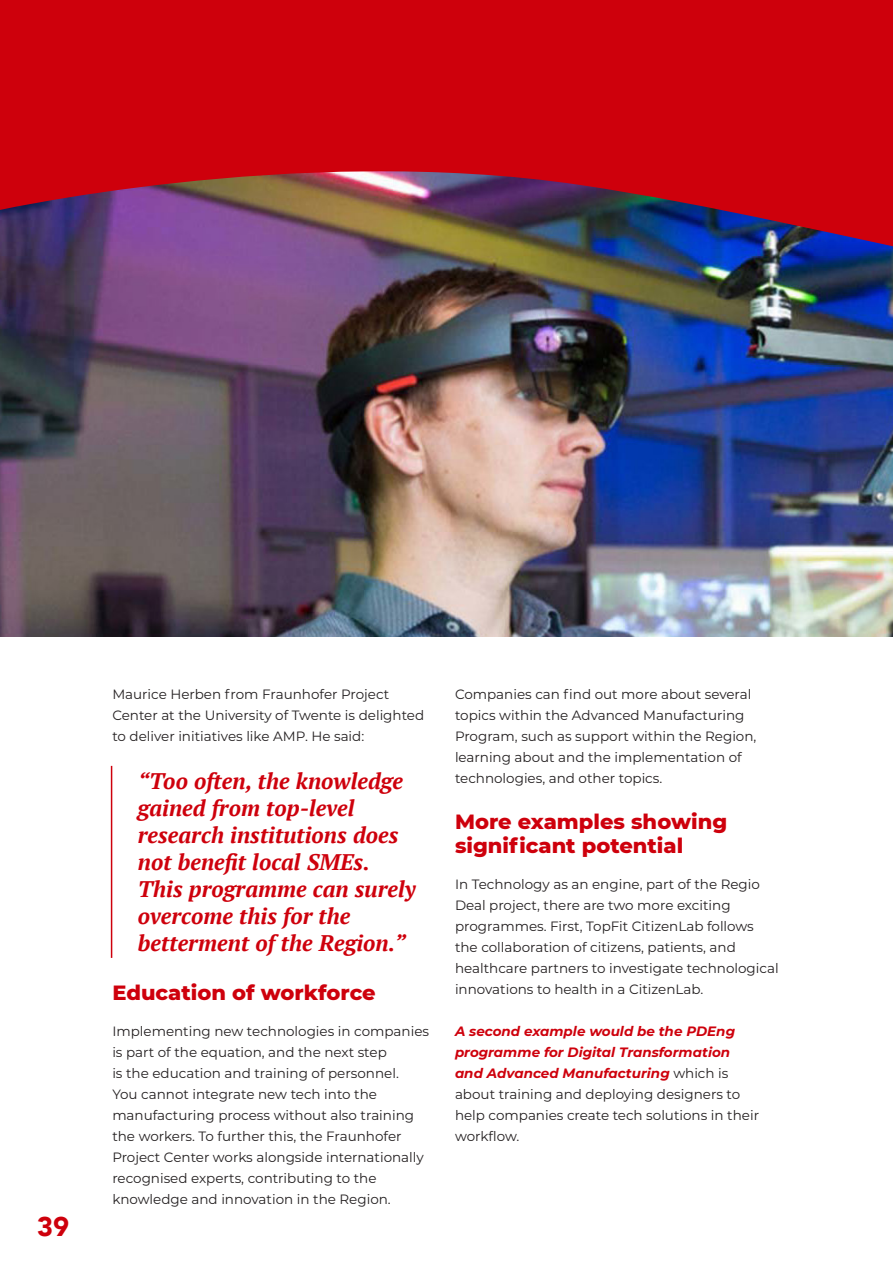
<style>
.page{position:relative;width:893px;height:1263px;background:#fff}
.page>*{position:absolute;margin:0;border:0;box-sizing:border-box;transform-origin:0 0}
.t1{font:900 27px "Avenir";color:#ce000c}
.Intro_kicker{font:italic 700 22.5px/27px "PT Serif";color:#ce000c}
.Body_Text_Subtitle{font:800 21px/24px "Montserrat";color:#ce000c}
.Body_text{font:13.5px/21px "Montserrat";color:#231f20}
.s1{font-weight:700;font-style:italic;color:#ce000c}
</style>
<div class="page">
<img style="left:0;top:319px;width:893px;height:317px">
<img style="left:0;top:0;width:893px;height:319px">
<hr style="left:111px;top:766px;width:1px;height:192px;background:#ce000c">
<p class="t1" style="left:37px;top:1203px;width:33px">39</p>
<p class="Body_text" style="left:112px;top:683px;width:313px">Maurice Herben from Fraunhofer Project<br>Center at the University of Twente is delighted to deliver initiatives like AMP. He said:</p>
<p class="Intro_kicker" style="left:138px;top:767px;width:279px">“Too often, the knowledge gained from top-level research institutions does not benefit local SMEs.<br>This programme can surely overcome this for the betterment of the Region.”</p>
<p class="Body_Text_Subtitle" style="left:112px;top:979px;width:265px">Education of workforce</p>
<p class="Body_text" style="left:112px;top:1020px;width:318px">Implementing new technologies in companies is part of the equation, and the next step<br>is the education and training of personnel.<br>You cannot integrate new tech into the manufacturing process without also training the workers. To further this, the Fraunhofer Project Center works alongside internationally recognised experts, contributing to the knowledge and innovation in the Region.</p>
<p class="Body_text" style="left:455px;top:683px;width:303px">Companies can find out more about several topics within the Advanced Manufacturing Program, such as support within the Region, learning about and the implementation of technologies, and other topics.</p>
<p class="Body_Text_Subtitle" style="left:455px;top:808px;width:274px">More examples showing significant potential</p>
<p class="Body_text" style="left:455px;top:873px;width:325px">In Technology as an engine, part of the Regio Deal project, there are two more exciting programmes. First, TopFit CitizenLab follows the collaboration of citizens, patients, and healthcare partners to investigate technological innovations to health in a CitizenLab.</p>
<p class="Body_text" style="left:455px;top:1020px;width:306px"><span class="s1">A second example would be the PDEng programme for Digital Transformation and Advanced Manufacturing</span> which is about training and deploying designers to help companies create tech solutions in their workflow.</p>
</div>
